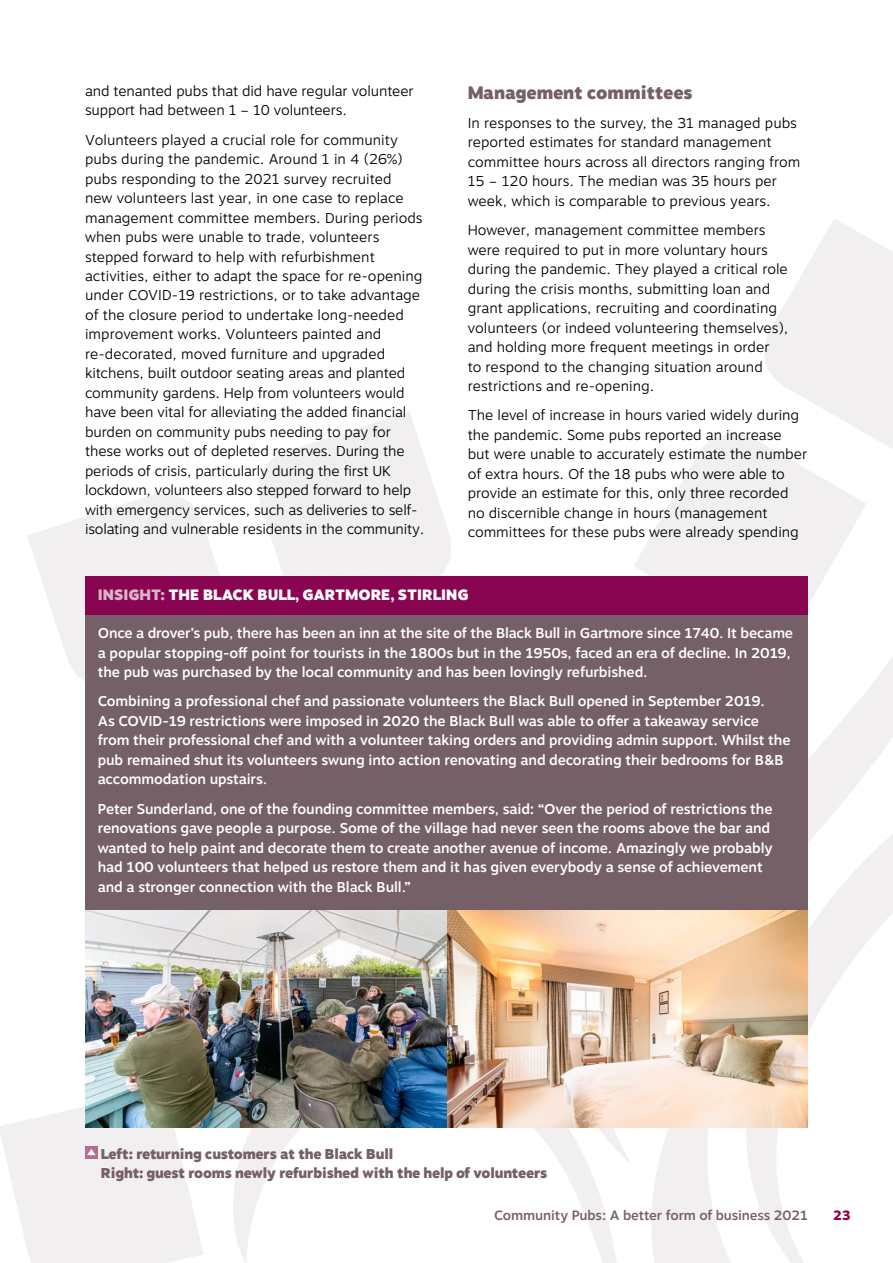
<style>
.page{position:relative;width:893px;height:1263px;background:#fff}
.page>*{position:absolute;margin:0;border:0;box-sizing:border-box;transform-origin:0 0}
.t1{font:900 18px "Motiva Sans";color:#766068}
.t2{font:900 15px "Motiva Sans";color:#fff}
.t3{font:300 14.25px/19.5px "Motiva Sans";letter-spacing:-.005em;color:#000}
.t4{font:500 14.25px/19.5px "Motiva Sans";letter-spacing:-.01em;color:#fff}
.t5{font:900 14.25px/19.5px "Motiva Sans";letter-spacing:-.01em;color:#766068}
.t6{font:500 13.5px "Motiva Sans";letter-spacing:-.01em;color:#766068}
.t7{font:800 13.5px "Motiva Sans";color:#8a0551}
.s1{color:#d7b4c7}
</style>
<div class="page">
<svg style="left:622px;top:1127px;width:63px;height:136px"></svg>
<svg style="left:223px;top:1127px;width:399px;height:136px"></svg>
<svg style="left:276px;top:1261px;width:205px;height:2px"></svg>
<svg style="left:258px;top:412px;width:193px;height:164px;fill:#f1eff0"></svg>
<svg style="left:28px;top:494px;width:192px;height:187px;fill:#f1eff0"></svg>
<svg style="left:634px;top:478px;width:51px;height:98px;fill:#f1eff0"></svg>
<svg style="left:786px;top:218px;width:107px;height:85px"></svg>
<svg style="left:685px;top:303px;width:208px;height:960px"></svg>
<img style="left:446px;top:910px;width:362px;height:217px">
<img style="left:85px;top:910px;width:361px;height:217px">
<div style="left:85px;top:615px;width:723px;height:295px;background:#766068"></div>
<div style="left:85px;top:576px;width:723px;height:39px;background:#8a0551"></div>
<svg style="left:0;top:1088px;width:204px;height:175px"></svg>
<p class="t3" style="left:85px;top:81px;width:330px">and tenanted pubs that did have regular volunteer support had between 1 – 10 volunteers.</p>
<p class="t3" style="left:85px;top:130px;width:341px">Volunteers played a crucial role for community pubs during the pandemic. Around 1 in 4 (26%) pubs responding to the 2021 survey recruited<br>new volunteers last year, in one case to replace management committee members. During periods when pubs were unable to trade, volunteers stepped forward to help with refurbishment activities, either to adapt the space for re-opening under COVID-19 restrictions, or to take advantage of the closure period to undertake long-needed improvement works. Volunteers painted and re-decorated, moved furniture and upgraded kitchens, built outdoor seating areas and planted community gardens. Help from volunteers would have been vital for alleviating the added financial burden on community pubs needing to pay for these works out of depleted reserves. During the periods of crisis, particularly during the first UK lockdown, volunteers also stepped forward to help with emergency services, such as deliveries to self&shy;isolating and vulnerable residents in the community.</p>
<p class="t1" style="left:468px;top:79px;width:226px">Management committees</p>
<p class="t3" style="left:468px;top:113px;width:334px">In responses to the survey, the 31 managed pubs reported estimates for standard management committee hours across all directors ranging from 15 – 120 hours. The median was 35 hours per week, which is comparable to previous years.</p>
<p class="t3" style="left:468px;top:220px;width:322px">However, management committee members were required to put in more voluntary hours during the pandemic. They played a critical role during the crisis months, submitting loan and grant applications, recruiting and coordinating volunteers (or indeed volunteering themselves), and holding more frequent meetings in order<br>to respond to the changing situation around restrictions and re-opening.</p>
<p class="t3" style="left:468px;top:406px;width:341px">The level of increase in hours varied widely during the pandemic. Some pubs reported an increase but were unable to accurately estimate the number of extra hours. Of the 18 pubs who were able to provide an estimate for this, only three recorded no discernible change in hours (management committees for these pubs were already spending</p>
<p class="t2" style="left:98px;top:584px;width:372px"><span class="s1">INSIGHT:</span> THE BLACK BULL, GARTMORE, STIRLING</p>
<p class="t4" style="left:98px;top:624px;width:697px">Once a drover’s pub, there has been an inn at the site of the Black Bull in Gartmore since 1740. It became a popular stopping-off point for tourists in the 1800s but in the 1950s, faced an era of decline. In 2019, the pub was purchased by the local community and has been lovingly refurbished.</p>
<p class="t4" style="left:98px;top:692px;width:694px">Combining a professional chef and passionate volunteers the Black Bull opened in September 2019.<br>As COVID-19 restrictions were imposed in 2020 the Black Bull was able to offer a takeaway service from their professional chef and with a volunteer taking orders and providing admin support. Whilst the pub remained shut its volunteers swung into action renovating and decorating their bedrooms for B&amp;B accommodation upstairs.</p>
<p class="t4" style="left:98px;top:799px;width:677px">Peter Sunderland, one of the founding committee members, said: “Over the period of restrictions the renovations gave people a purpose. Some of the village had never seen the rooms above the bar and wanted to help paint and decorate them to create another avenue of income. Amazingly we probably had 100 volunteers that helped us restore them and it has given everybody a sense of achievement and a stronger connection with the Black Bull.”</p>
<p class="t5" style="left:101px;top:1144px;width:448px">Left: returning customers at the Black Bull<br>Right: guest rooms newly refurbished with the help of volunteers</p>
<p class="t6" style="left:494px;top:1206px;width:315px">Community Pubs: A better form of business 2021</p>
<p class="t7" style="left:833px;top:1206px;width:19px">23</p>
</div>
